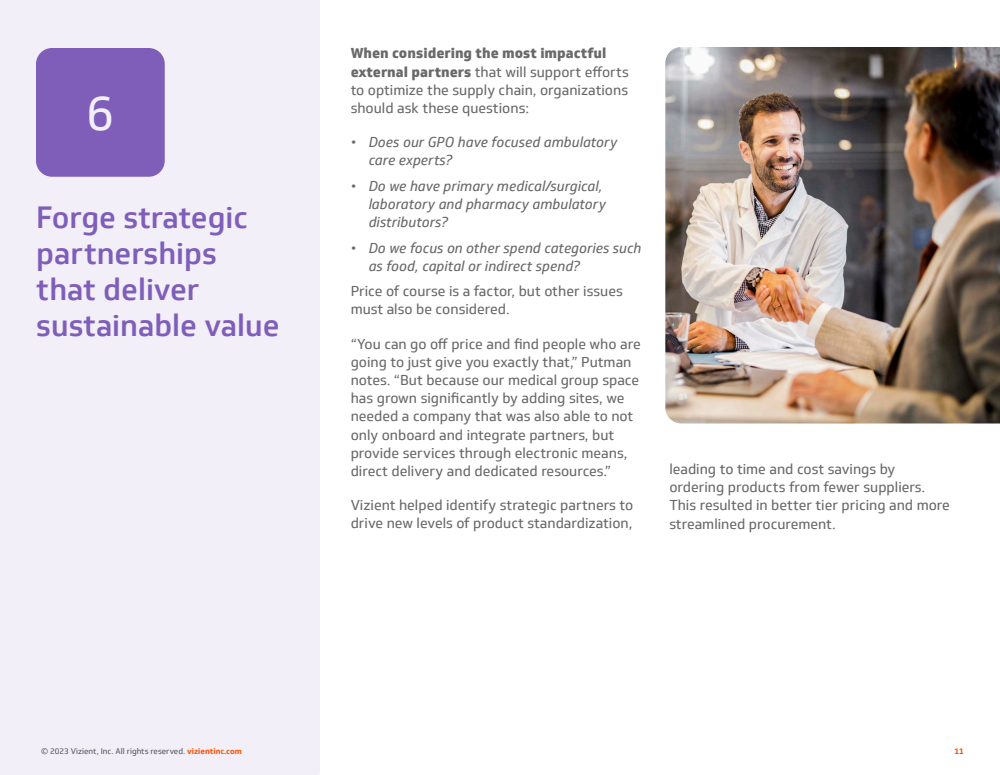
<style>
.page{position:relative;width:1000px;height:775px;background:#fff}
.page>*{position:absolute;margin:0;border:0;box-sizing:border-box;transform-origin:0 0}
.Number{font:48px "Soleto";color:#f2eff8}
.t1{font:500 30px/36px "Soleto";color:#7f5eba}
.t2{font:14px/18.2px "Soleto";color:#696969}
.t3{font:italic 14px/18.2px "Soleto";color:#696969}
.Sources{font:8px "Soleto";color:#58595b}
.Sources-2{font:700 8px "Soleto";color:#ff4e00}
.s1{font-weight:800}
.s2{font-weight:700;color:#ff4e00}
</style>
<div class="page">
<div style="left:0;top:0;width:320px;height:775px;background:#f2eff8"></div>
<div style="left:36px;top:48px;width:129px;height:129px;background:#7f5eba;border-radius:16px"></div>
<img style="left:665px;top:47px;width:335px;height:377px">
<p class="Number" style="left:86px;top:84px;width:30px">6</p>
<p class="t1" style="left:36px;top:200px;width:245px">Forge strategic partnerships that deliver sustainable value</p>
<p class="t2" style="left:351px;top:44px;width:280px"><span class="s1">When considering the most impactful external partners</span> that will support efforts to optimize the supply chain, organizations should ask these questions:</p>
<p class="t3" style="left:369px;top:133px;width:250px;text-indent:-18px">• Does our GPO have focused ambulatory care experts?</p>
<p class="t3" style="left:369px;top:177px;width:239px;text-indent:-18px">• Do we have primary medical/surgical, laboratory and pharmacy ambulatory distributors?</p>
<p class="t3" style="left:369px;top:239px;width:274px;text-indent:-18px">• Do we focus on other spend categories such as food, capital or indirect spend?</p>
<p class="t2" style="left:351px;top:282px;width:274px">Price of course is a factor, but other issues must also be considered.</p>
<p class="t2" style="left:351px;top:335px;width:292px">“You can go off price and find people who are going to just give you exactly that,” Putman notes. “But because our medical group space has grown significantly by adding sites, we needed a company that was also able to not only onboard and integrate partners, but provide services through electronic means, direct delivery and dedicated resources.”</p>
<p class="t2" style="left:351px;top:496px;width:284px">Vizient helped identify strategic partners to drive new levels of product standardization,</p>
<p class="t2" style="left:669px;top:460px;width:282px">leading to time and cost savings by ordering products from fewer suppliers.<br>This resulted in better tier pricing and more streamlined procurement.</p>
<p class="Sources" style="left:41px;top:746px;width:202px">© 2023 Vizient, Inc. All rights reserved. <span class="s2">vizientinc.com</span></p>
<p class="Sources-2" style="left:955px;top:746px;width:11px">11</p>
</div>
